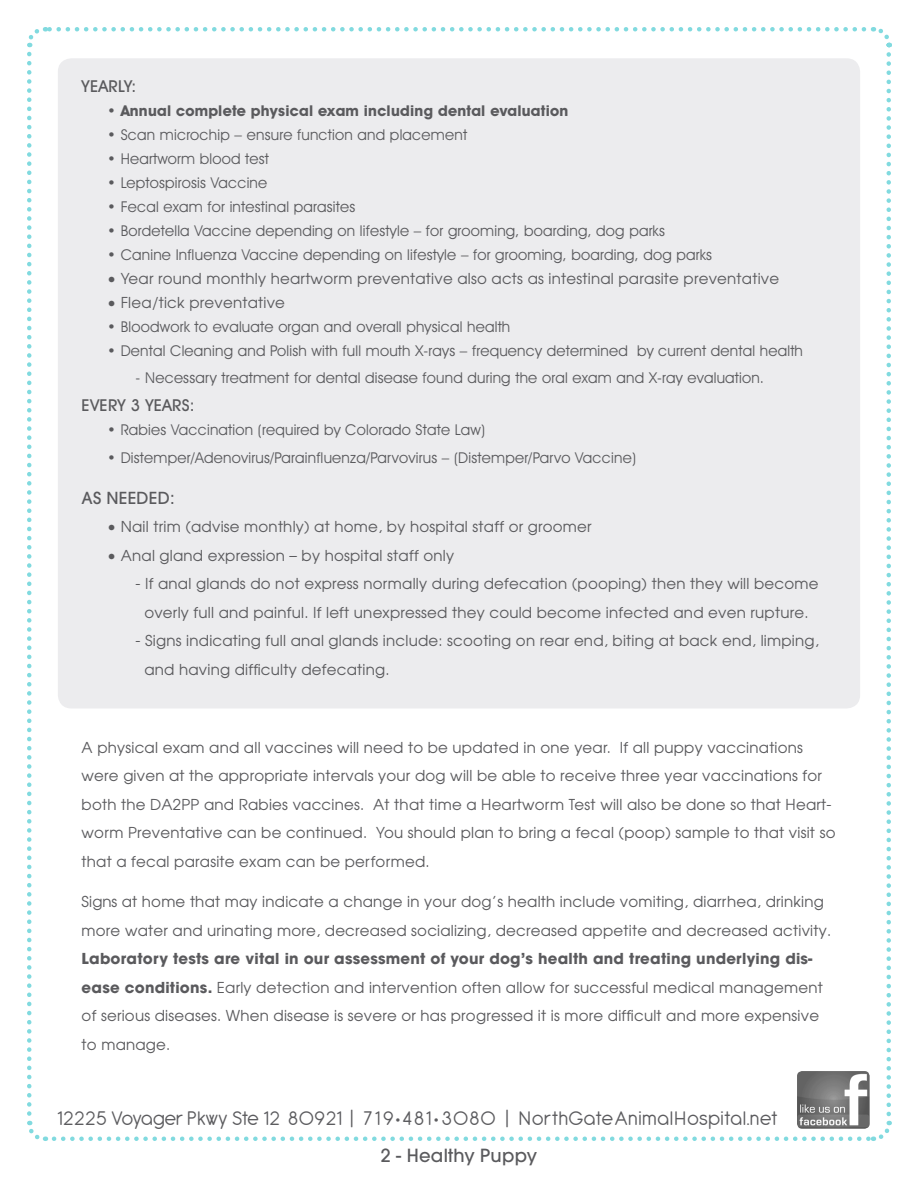
<style>
.page{position:relative;width:918px;height:1188px;background:#fff}
.page>*{position:absolute;margin:0;border:0;box-sizing:border-box;transform-origin:0 0}
.t1{font:21.45px "Antipasto";letter-spacing:.025em;color:#5c5c5f}
.t2{font:500 18px "Avant Garde";letter-spacing:.015em;color:#5a5a5d}
.t3{font:500 16.5px "Avant Garde IT Cby BT";letter-spacing:.015em;color:#5a5a5d}
.t4{font:500 16.5px "Avant Garde";letter-spacing:.015em;color:#5a5a5d}
.t5{font:15px/28.5px "Avant Garde";letter-spacing:.015em;color:#5a5a5d}
.t6{font:15px "Avant Garde IT Cby BT";letter-spacing:.015em;color:#5a5a5d}
.t7{font:700 15px "Avant Garde IT Cby BT";letter-spacing:.015em;color:#5a5a5d}
.s1{font-weight:400}
.s2{font-weight:700}
</style>
<div class="page">
<svg style="left:27px;top:27px;width:837px;height:20px"></svg>
<svg style="left:27px;top:54px;width:19px;height:1087px"></svg>
<svg style="left:54px;top:1121px;width:838px;height:20px"></svg>
<svg style="left:872px;top:27px;width:20px;height:1087px"></svg>
<div style="left:58px;top:58px;width:802px;height:650px;background:#ececee;border-radius:14px"></div>
<img style="left:797px;top:1071px;width:73px;height:58px">
<p class="t3" style="left:82px;top:76px;width:56px">YEARLY:</p>
<p class="t7" style="left:107px;top:101px;width:463px"><span class="s1">•</span> Annual complete physical exam including dental evaluation</p>
<p class="t6" style="left:107px;top:125px;width:361px">• Scan microchip – ensure function and placement</p>
<p class="t6" style="left:107px;top:149px;width:163px">• Heartworm blood test</p>
<p class="t6" style="left:107px;top:173px;width:162px">• Leptospirosis Vaccine</p>
<p class="t6" style="left:107px;top:197px;width:250px">• Fecal exam for intestinal parasites</p>
<p class="t6" style="left:107px;top:221px;width:559px">• Bordetella Vaccine depending on lifestyle – for grooming, boarding, dog parks</p>
<p class="t6" style="left:107px;top:245px;width:607px">• Canine Influenza Vaccine depending on lifestyle – for grooming, boarding, dog parks</p>
<p class="t5" style="left:107px;top:264px;width:674px">• Year round monthly heartworm preventative also acts as intestinal parasite preventative</p>
<p class="t5" style="left:107px;top:288px;width:179px">• Flea/tick preventative</p>
<p class="t6" style="left:107px;top:317px;width:405px">• Bloodwork to evaluate organ and overall physical health</p>
<p class="t6" style="left:107px;top:341px;width:697px">• Dental Cleaning and Polish with full mouth X-rays – frequency determined by current dental health</p>
<p class="t6" style="left:136px;top:369px;width:630px">- Necessary treatment for dental disease found during the oral exam and X-ray evaluation.</p>
<p class="t3" style="left:82px;top:395px;width:115px">EVERY 3 YEARS:</p>
<p class="t6" style="left:107px;top:420px;width:379px">• Rabies Vaccination (required by Colorado State Law)</p>
<p class="t6" style="left:107px;top:449px;width:530px">• Distemper/Adenovirus/Parainfluenza/Parvovirus – (Distemper/Parvo Vaccine)</p>
<p class="t4" style="left:82px;top:488px;width:94px">AS NEEDED:</p>
<p class="t5" style="left:107px;top:512px;width:486px">• Nail trim (advise monthly) at home, by hospital staff or groomer</p>
<p class="t5" style="left:107px;top:541px;width:348px">• Anal gland expression – by hospital staff only</p>
<p class="t5" style="left:136px;top:569px;width:684px;text-align:center">- If anal glands do not express normally during defecation (pooping) then they will become overly full and painful. If left unexpressed they could become infected and even rupture.</p>
<p class="t5" style="left:144px;top:626px;width:676px;text-indent:-9px">- Signs indicating full anal glands include: scooting on rear end, biting at back end, limping, and having difficulty defecating.</p>
<p class="t5" style="left:82px;top:733px;width:755px">A physical exam and all vaccines will need to be updated in one year. If all puppy vaccinations were given at the appropriate intervals your dog will be able to receive three year vaccinations for both the DA2PP and Rabies vaccines. At that time a Heartworm Test will also be done so that Heart&shy;worm Preventative can be continued. You should plan to bring a fecal (poop) sample to that visit so that a fecal parasite exam can be performed.</p>
<p class="t5" style="left:82px;top:887px;width:751px">Signs at home that may indicate a change in your dog’s health include vomiting, diarrhea, drinking more water and urinating more, decreased socializing, decreased appetite and decreased activity.</p>
<p class="t5" style="left:82px;top:944px;width:743px"><span class="s2">Laboratory tests are vital in our assessment of your dog’s health and treating underlying dis&shy;ease conditions.</span> Early detection and intervention often allow for successful medical management of serious diseases. When disease is severe or has progressed it is more difficult and more expensive to manage.</p>
<h1 class="t1" style="left:57px;top:1106px;width:722px">12225 Voyager Pkwy Ste 12 80921 | 719•481• 3080 | NorthGateAnimalHospital.net</h1>
<p class="t2" style="left:381px;top:1144px;width:158px">2 - Healthy Puppy</p>
</div>
